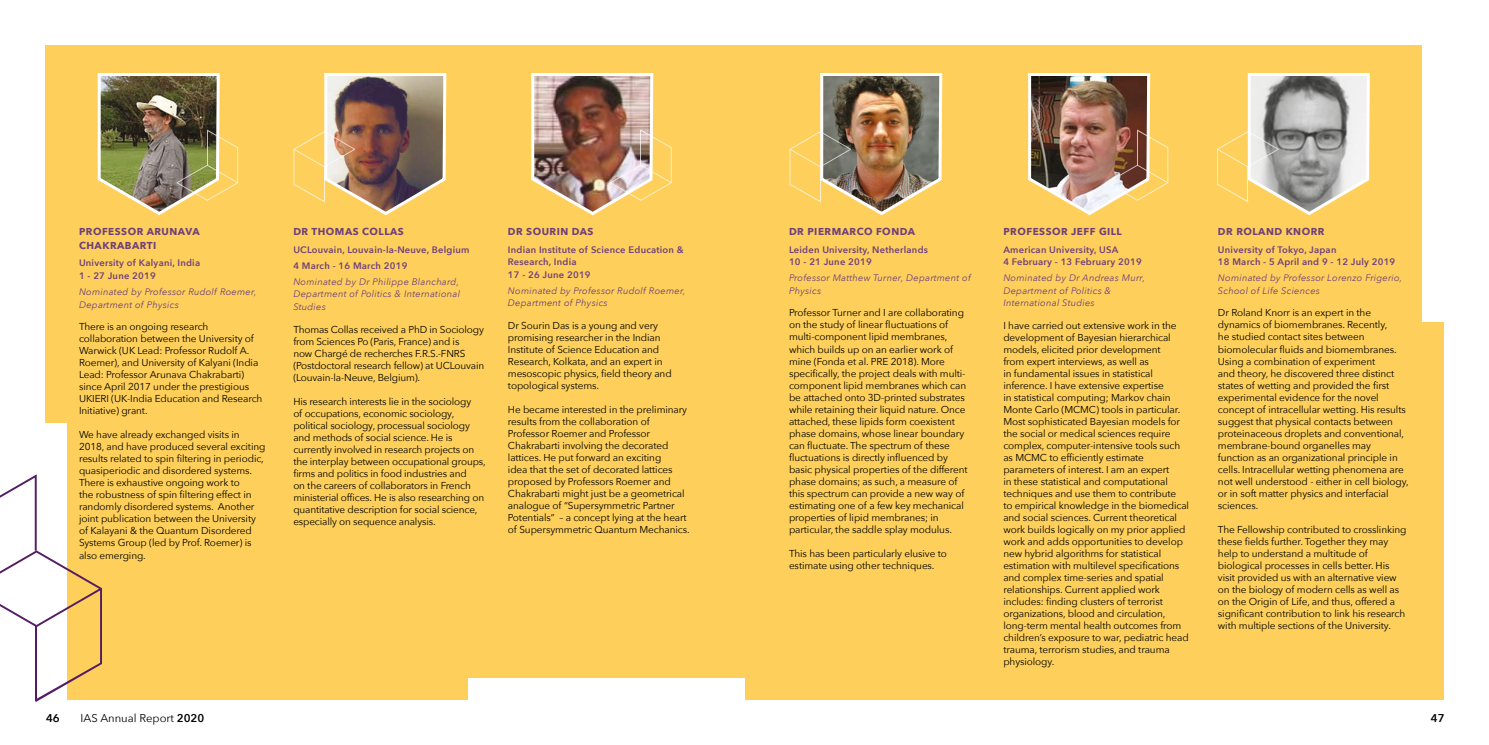
<style>
.page{position:relative;width:1489px;height:745px;background:#fff}
.page>*{position:absolute;margin:0;border:0;box-sizing:border-box;transform-origin:0 0}
.t1{font:11.25px "Avenir Next";color:#000}
.t2{font:600 11.25px "Avenir Next";color:#000}
.t3{font:10px/12px "Avenir Next";letter-spacing:-.01em;color:#000}
.t4{font:700 10px/13.8px "Avenir Next";letter-spacing:.05em;color:#6f3f7c}
.t5{font:italic 9.38px/12.5px "Avenir Next";letter-spacing:.025em;color:#6f3f7c}
.t6{font:600 9.38px/12.5px "Avenir Next";letter-spacing:.025em;color:#6f3f7c}
.s1{font-weight:600}
</style>
<div class="page">
<div style="left:45px;top:45px;width:1398px;height:654px;background:#fed05b"></div>
<div style="left:468px;top:678px;width:276px;height:33px;background:#fff"></div>
<div style="left:39px;top:422px;width:27px;height:277px;background:#fff"></div>
<div style="left:1422px;top:45px;width:33px;height:276px;background:#fff"></div>
<img style="left:1028px;top:73px;width:140px;height:143px">
<img style="left:789px;top:73px;width:154px;height:143px">
<svg style="left:1217px;top:73px;width:153px;height:143px"></svg>
<svg style="left:293px;top:73px;width:154px;height:143px"></svg>
<img style="left:97px;top:73px;width:141px;height:143px">
<img style="left:531px;top:73px;width:140px;height:143px">
<svg style="left:0;top:474px;width:102px;height:227px"></svg>
<p class="t4" style="left:79px;top:224px;width:122px">PROFESSOR ARUNAVA<br>CHAKRABARTI</p>
<p class="t6" style="left:79px;top:256px;width:123px">University of Kalyani, India<br>1 - 27 June 2019</p>
<p class="t5" style="left:79px;top:285px;width:179px">Nominated by Professor Rudolf Roemer,<br>Department of Physics</p>
<p class="t3" style="left:79px;top:320px;width:185px">There is an ongoing research collaboration between the University of Warwick (UK Lead: Professor Rudolf A.<br>Roemer), and University of Kalyani (India Lead: Professor Arunava Chakrabarti) since April 2017 under the prestigious UKIERI (UK-India Education and Research Initiative) grant.</p>
<p class="t3" style="left:79px;top:428px;width:188px">We have already exchanged visits in 2018, and have produced several exciting results related to spin filtering in periodic, quasiperiodic and disordered systems.<br>There is exhaustive ongoing work to<br>the robustness of spin filtering effect in randomly disordered systems. Another joint publication between the University of Kalayani &amp; the Quantum Disordered Systems Group (led by Prof. Roemer) is also emerging.</p>
<p class="t4" style="left:293px;top:224px;width:112px">DR THOMAS COLLAS</p>
<p class="t6" style="left:293px;top:241px;width:178px;line-height:16px">UCLouvain, Louvain-la-Neuve, Belgium<br>4 March - 16 March 2019</p>
<p class="t5" style="left:293px;top:275px;width:168px;text-align:justify">Nominated by Dr Philippe Blanchard, Department of Politics &amp; International Studies</p>
<p class="t3" style="left:293px;top:322px;width:192px">Thomas Collas received a PhD in Sociology from Sciences Po (Paris, France) and is<br>now Chargé de recherches F.R.S.-FNRS (Postdoctoral research fellow) at UCLouvain (Louvain-la-Neuve, Belgium).</p>
<p class="t3" style="left:293px;top:394px;width:194px">His research interests lie in the sociology<br>of occupations, economic sociology, political sociology, processual sociology and methods of social science. He is currently involved in research projects on the interplay between occupational groups, firms and politics in food industries and<br>on the careers of collaborators in French ministerial offices. He is also researching on quantitative description for social science, especially on sequence analysis.</p>
<p class="t4" style="left:508px;top:224px;width:87px">DR SOURIN DAS</p>
<p class="t6" style="left:508px;top:243px;width:177px">Indian Institute of Science Education &amp;<br>Research, India<br>17 - 26 June 2019</p>
<p class="t5" style="left:508px;top:284px;width:179px">Nominated by Professor Rudolf Roemer,<br>Department of Physics</p>
<p class="t3" style="left:508px;top:319px;width:165px">Dr Sourin Das is a young and very promising researcher in the Indian<br>Institute of Science Education and<br>Research, Kolkata, and an expert in mesoscopic physics, field theory and topological systems.</p>
<p class="t3" style="left:508px;top:403px;width:183px">He became interested in the preliminary results from the collaboration of Professor Roemer and Professor Chakrabarti involving the decorated lattices. He put forward an exciting<br>idea that the set of decorated lattices proposed by Professors Roemer and Chakrabarti might just be a geometrical analogue of “Supersymmetric Partner Potentials” – a concept lying at the heart of Supersymmetric Quantum Mechanics.</p>
<p class="t4" style="left:789px;top:224px;width:127px">DR PIERMARCO FONDA</p>
<p class="t6" style="left:789px;top:243px;width:140px">Leiden University, Netherlands<br>10 - 21 June 2019</p>
<p class="t5" style="left:789px;top:271px;width:183px">Professor Matthew Turner, Department of<br>Physics</p>
<p class="t3" style="left:789px;top:306px;width:180px">Professor Turner and I are collaborating on the study of linear fluctuations of multi-component lipid membranes, which builds up on an earlier work of mine (Fonda et al. PRE 2018). More specifically, the project deals with multi&shy;component lipid membranes which can be attached onto 3D-printed substrates while retaining their liquid nature. Once attached, these lipids form coexistent phase domains, whose linear boundary can fluctuate. The spectrum of these fluctuations is directly influenced by basic physical properties of the different phase domains; as such, a measure of this spectrum can provide a new way of estimating one of a few key mechanical properties of lipid membranes; in particular, the saddle splay modulus.</p>
<p class="t3" style="left:789px;top:546px;width:159px">This has been particularly elusive to estimate using other techniques.</p>
<p class="t4" style="left:1003px;top:224px;width:120px">PROFESSOR JEFF GILL</p>
<p class="t6" style="left:1003px;top:243px;width:140px">American University, USA<br>4 February - 13 February 2019</p>
<p class="t5" style="left:1003px;top:271px;width:143px">Nominated by Dr Andreas Murr,<br>Department of Politics &amp;<br>International Studies</p>
<p class="t3" style="left:1003px;top:319px;width:187px">I have carried out extensive work in the development of Bayesian hierarchical models, elicited prior development<br>from expert interviews, as well as<br>in fundamental issues in statistical inference. I have extensive expertise<br>in statistical computing; Markov chain Monte Carlo (MCMC) tools in particular.<br>Most sophisticated Bayesian models for the social or medical sciences require complex, computer-intensive tools such as MCMC to efficiently estimate parameters of interest. I am an expert<br>in these statistical and computational techniques and use them to contribute<br>to empirical knowledge in the biomedical and social sciences. Current theoretical work builds logically on my prior applied work and adds opportunities to develop new hybrid algorithms for statistical estimation with multilevel specifications and complex time-series and spatial relationships. Current applied work includes: finding clusters of terrorist organizations, blood and circulation, long-term mental health outcomes from children’s exposure to war, pediatric head trauma, terrorism studies, and trauma physiology.</p>
<p class="t4" style="left:1217px;top:224px;width:108px">DR ROLAND KNORR</p>
<p class="t6" style="left:1217px;top:243px;width:179px">University of Tokyo, Japan<br>18 March - 5 April and 9 - 12 July 2019</p>
<p class="t5" style="left:1217px;top:271px;width:186px">Nominated by Professor Lorenzo Frigerio,<br>School of Life Sciences</p>
<p class="t3" style="left:1217px;top:306px;width:192px">Dr Roland Knorr is an expert in the dynamics of biomembranes. Recently,<br>he studied contact sites between biomolecular fluids and biomembranes.<br>Using a combination of experiment<br>and theory, he discovered three distinct states of wetting and provided the first experimental evidence for the novel concept of intracellular wetting. His results suggest that physical contacts between proteinaceous droplets and conventional, membrane-bound organelles may function as an organizational principle in cells. Intracellular wetting phenomena are not well understood - either in cell biology, or in soft matter physics and interfacial sciences.</p>
<p class="t3" style="left:1217px;top:522px;width:190px">The Fellowship contributed to crosslinking these fields further. Together they may help to understand a multitude of biological processes in cells better. His visit provided us with an alternative view on the biology of modern cells as well as on the Origin of Life, and thus, offered a significant contribution to link his research with multiple sections of the University.</p>
<p class="t2" style="left:46px;top:708px;width:15px">46</p>
<p class="t1" style="left:81px;top:708px;width:125px">IAS Annual Report <span class="s1">2020</span></p>
<p class="t2" style="left:1430px;top:708px;width:15px">47</p>
</div>
